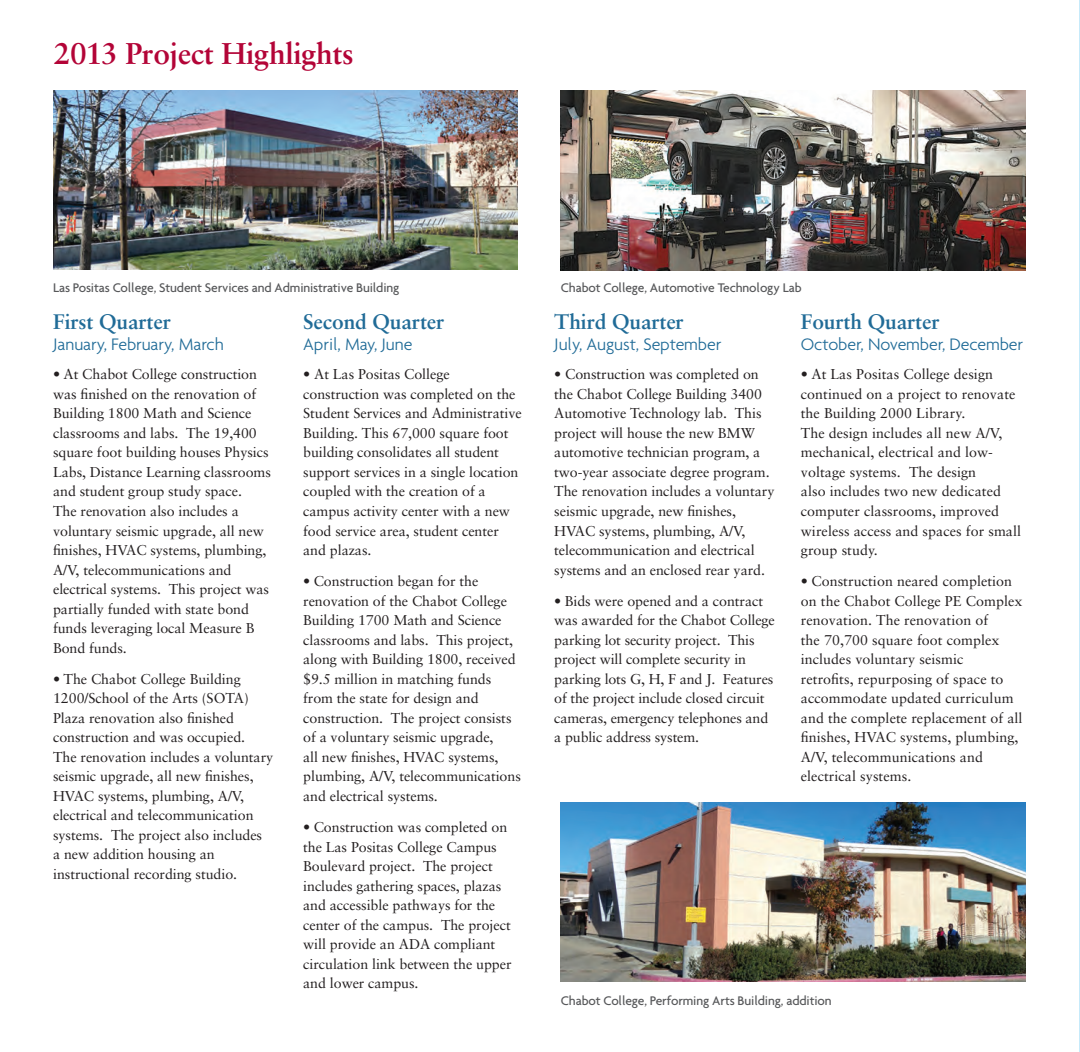
<style>
.page{position:relative;width:1080px;height:1052px;background:#fff}
.page>*{position:absolute;margin:0;border:0;box-sizing:border-box;transform-origin:0 0}
.t1{font:700 30px "Sabon";letter-spacing:-.01em;color:#b30437}
.t2{font:700 21px "Sabon";letter-spacing:-.005em;color:#206b97}
.t3{font:300 18px "Agenda";letter-spacing:-.005em;color:#206b97}
.t4{font:14.25px/19.5px "Sabon";letter-spacing:-.005em;color:#231f20}
.t5{font:500 13.5px "Agenda";letter-spacing:-.01em;color:#57585a}
</style>
<div class="page">
<img style="left:53px;top:90px;width:465px;height:179px">
<img style="left:561px;top:91px;width:464px;height:179px">
<img style="left:561px;top:802px;width:464px;height:179px">
<hr style="left:1079px;top:0;width:1px;height:1051px;background:#c6eafa">
<h1 class="t1" style="left:54px;top:35px;width:302px">2013 Project Highlights</h1>
<p class="t5" style="left:53px;top:279px;width:348px">Las Positas College, Student Services and Administrative Building</p>
<p class="t5" style="left:561px;top:279px;width:242px">Chabot College, Automotive Technology Lab</p>
<h2 class="t2" style="left:53px;top:308px;width:119px">First Quarter</h2>
<p class="t3" style="left:53px;top:334px;width:172px">January, February, March</p>
<p class="t4" style="left:53px;top:364px;width:219px">• At Chabot College construction was finished on the renovation of<br>Building 1800 Math and Science classrooms and labs. The 19,400 square foot building houses Physics<br>Labs, Distance Learning classrooms and student group study space.<br>The renovation also includes a voluntary seismic upgrade, all new finishes, HVAC systems, plumbing,<br>A/V, telecommunications and electrical systems. This project was partially funded with state bond funds leveraging local Measure B<br>Bond funds.</p>
<p class="t4" style="left:53px;top:669px;width:222px">• The Chabot College Building<br>1200/School of the Arts (SOTA)<br>Plaza renovation also finished construction and was occupied.<br>The renovation includes a voluntary seismic upgrade, all new finishes,<br>HVAC systems, plumbing, A/V, electrical and telecommunication systems. The project also includes<br>a new addition housing an instructional recording studio.</p>
<h2 class="t2" style="left:303px;top:308px;width:142px">Second Quarter</h2>
<p class="t3" style="left:303px;top:334px;width:111px">April, May, June</p>
<p class="t4" style="left:303px;top:364px;width:220px">• At Las Positas College construction was completed on the<br>Student Services and Administrative<br>Building. This 67,000 square foot building consolidates all student support services in a single location coupled with the creation of a campus activity center with a new food service area, student center and plazas.</p>
<p class="t4" style="left:303px;top:571px;width:219px">• Construction began for the renovation of the Chabot College<br>Building 1700 Math and Science classrooms and labs. This project, along with Building 1800, received $9.5 million in matching funds from the state for design and construction. The project consists of a voluntary seismic upgrade,<br>all new finishes, HVAC systems, plumbing, A/V, telecommunications and electrical systems.</p>
<p class="t4" style="left:303px;top:817px;width:210px">• Construction was completed on the Las Positas College Campus<br>Boulevard project. The project includes gathering spaces, plazas and accessible pathways for the center of the campus. The project will provide an ADA compliant circulation link between the upper and lower campus.</p>
<h2 class="t2" style="left:554px;top:308px;width:131px">Third Quarter</h2>
<p class="t3" style="left:554px;top:334px;width:169px">July, August, September</p>
<p class="t4" style="left:554px;top:364px;width:222px">• Construction was completed on the Chabot College Building 3400<br>Automotive Technology lab. This project will house the new BMW automotive technician program, a two-year associate degree program.<br>The renovation includes a voluntary seismic upgrade, new finishes, HVAC systems, plumbing, A/V, telecommunication and electrical systems and an enclosed rear yard.</p>
<p class="t4" style="left:554px;top:591px;width:222px">• Bids were opened and a contract was awarded for the Chabot College parking lot security project. This project will complete security in parking lots G, H, F and J. Features of the project include closed circuit cameras, emergency telephones and a public address system.</p>
<h2 class="t2" style="left:800px;top:308px;width:140px">Fourth Quarter</h2>
<p class="t3" style="left:800px;top:334px;width:224px">October, November, December</p>
<p class="t4" style="left:800px;top:364px;width:222px">• At Las Positas College design continued on a project to renovate the Building 2000 Library.<br>The design includes all new A/V, mechanical, electrical and low&shy;voltage systems. The design<br>also includes two new dedicated computer classrooms, improved wireless access and spaces for small group study.</p>
<p class="t4" style="left:800px;top:571px;width:223px">• Construction neared completion on the Chabot College PE Complex renovation. The renovation of<br>the 70,700 square foot complex includes voluntary seismic<br>retrofits, repurposing of space to accommodate updated curriculum and the complete replacement of all finishes, HVAC systems, plumbing,<br>A/V, telecommunications and electrical systems.</p>
<p class="t5" style="left:561px;top:991px;width:272px">Chabot College, Performing Arts Building, addition</p>
</div>
